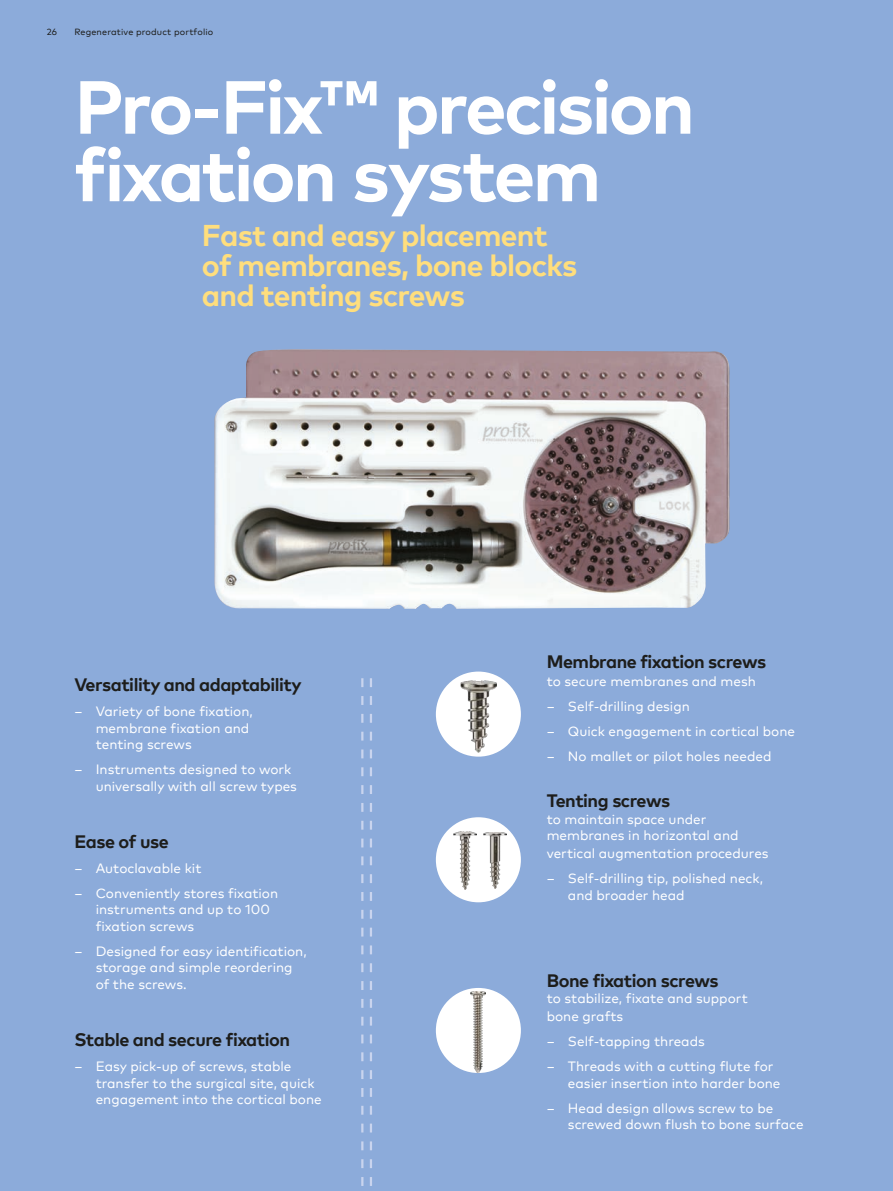
<style>
.page{position:relative;width:893px;height:1191px;background:#8cabda}
.page>*{position:absolute;margin:0;border:0;box-sizing:border-box;transform-origin:0 0}
.t1{font:700 75px/67.5px "Mark Pro";letter-spacing:-.04em;color:#fff}
.t2{font:700 30px/30px "Mark Pro";letter-spacing:-.025em;color:#ffde7d}
.t3{font:700 18px "Mark Pro";letter-spacing:-.025em;color:#1d1d1b}
.t4{font:13.5px/16.5px "Mark Pro";color:#fff}
.t5{font:9px "Mark Pro";letter-spacing:.015em;color:#1d1d1b}
</style>
<div class="page">
<img style="left:214px;top:349px;width:516px;height:260px">
<svg style="left:370px;top:678px;width:2px;height:508px"></svg>
<svg style="left:361px;top:678px;width:2px;height:508px"></svg>
<div style="left:436px;top:671px;width:85px;height:85px;background:#fff;border-radius:50%"></div>
<img style="left:460px;top:680px;width:37px;height:73px">
<div style="left:436px;top:988px;width:85px;height:85px;background:#fff;border-radius:50%"></div>
<img style="left:471px;top:991px;width:14px;height:81px">
<div style="left:436px;top:817px;width:85px;height:85px;background:#fff;border-radius:50%"></div>
<img style="left:453px;top:832px;width:23px;height:57px">
<img style="left:483px;top:832px;width:23px;height:56px">
<p class="t5" style="left:47px;top:25px;width:12px">26</p>
<p class="t5" style="left:74px;top:25px;width:140px">Regenerative product portfolio</p>
<h1 class="t1" style="left:74px;top:67px;width:622px">Pro-Fix™ precision fixation system</h1>
<h2 class="t2" style="left:202px;top:218px;width:377px">Fast and easy placement of membranes, bone blocks and tenting screws</h2>
<h3 class="t3" style="left:74px;top:671px;width:229px">Versatility and adaptability</h3>
<p class="t4" style="left:96px;top:702px;width:159px;text-indent:-21px">‒ Variety of bone fixation, membrane fixation and tenting screws</p>
<p class="t4" style="left:96px;top:760px;width:203px;text-indent:-21px">‒ Instruments designed to work universally with all screw types</p>
<h3 class="t3" style="left:74px;top:828px;width:96px">Ease of use</h3>
<p class="t4" style="left:74px;top:854px;width:205px;line-height:25px">‒ Autoclavable kit<br>‒ Conveniently stores fixation</p>
<p class="t4" style="left:96px;top:900px;width:176px">instruments and up to 100 fixation screws</p>
<p class="t4" style="left:96px;top:942px;width:213px;text-indent:-21px">‒ Designed for easy identification, storage and simple reordering of the screws.</p>
<h3 class="t3" style="left:74px;top:1026px;width:217px">Stable and secure fixation</h3>
<p class="t4" style="left:96px;top:1057px;width:228px;text-indent:-21px">‒ Easy pick-up of screws, stable transfer to the surgical site, quick engagement into the cortical bone</p>
<h3 class="t3" style="left:547px;top:648px;width:221px">Membrane fixation screws</h3>
<p class="t4" style="left:547px;top:668px;width:250px;line-height:25px">to secure membranes and mesh<br>‒ Self-drilling design<br>‒ Quick engagement in cortical bone ‒ No mallet or pilot holes needed</p>
<h3 class="t3" style="left:547px;top:787px;width:125px">Tenting screws</h3>
<p class="t4" style="left:547px;top:809px;width:193px">to maintain space under membranes in horizontal and</p>
<p class="t4" style="left:547px;top:839px;width:223px;line-height:25px">vertical augmentation procedures ‒ Self-drilling tip, polished neck,</p>
<p class="t4" style="left:568px;top:885px;width:118px">and broader head</p>
<h3 class="t3" style="left:547px;top:966px;width:173px">Bone fixation screws</h3>
<p class="t4" style="left:547px;top:988px;width:203px;line-height:18px">to stabilize, fixate and support bone grafts</p>
<p class="t4" style="left:547px;top:1027px;width:228px;line-height:25px">‒ Self-tapping threads<br>‒ Threads with a cutting flute for</p>
<p class="t4" style="left:547px;top:1069px;width:235px;line-height:25px;text-indent:21px">easier insertion into harder bone ‒ Head design allows screw to be</p>
<p class="t4" style="left:568px;top:1115px;width:237px">screwed down flush to bone surface</p>
</div>
